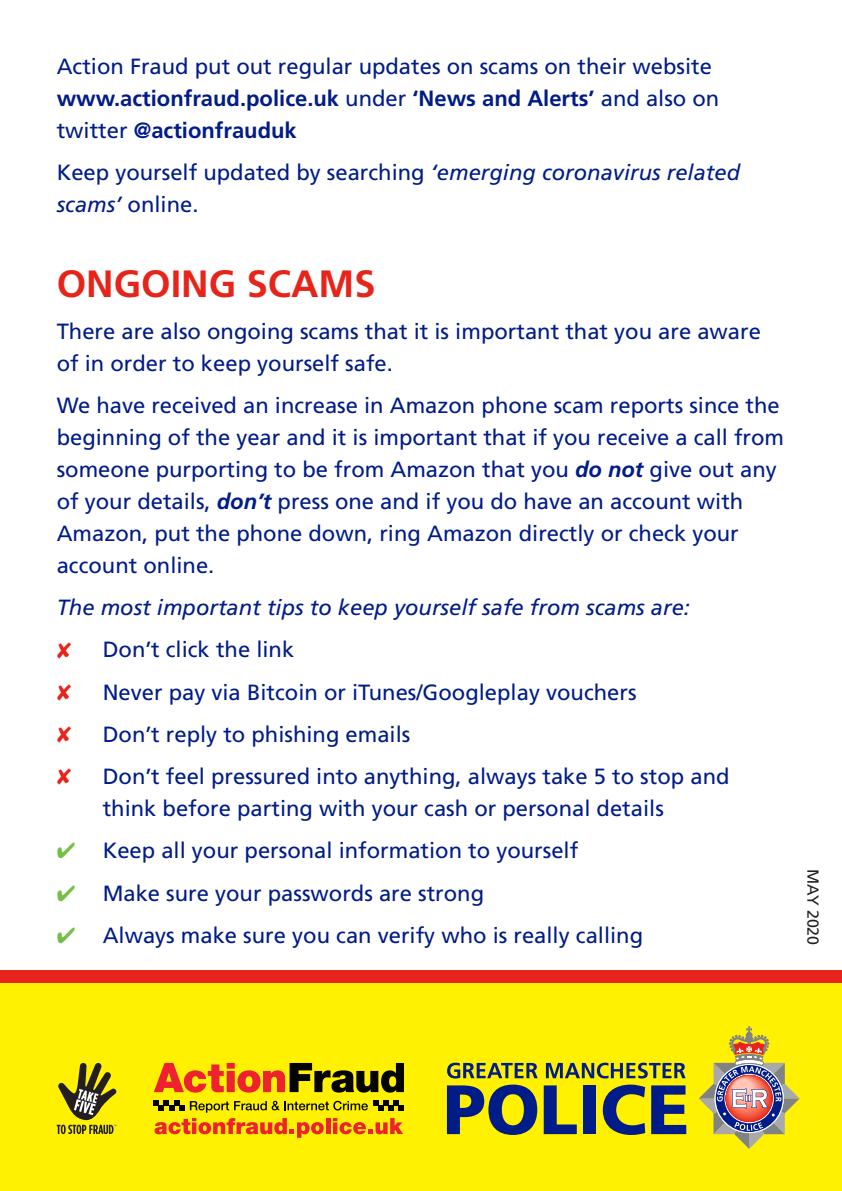
<style>
.page{position:relative;width:842px;height:1191px;background:#fff}
.page>*{position:absolute;margin:0;border:0;box-sizing:border-box;transform-origin:0 0}
.t1{font:700 38px "Frutiger";color:#e72419}
.t2{font:22px/32px "Frutiger";color:#001c88}
.t3{font:italic 22px "Frutiger";color:#001c88}
.t4{font:16px "Frutiger";color:#231f20}
.s1{font-weight:700}
.s2{font-style:italic}
.s3{font-weight:700;font-style:italic}
.s4{color:#74bf45}
</style>
<div class="page">
<div style="left:0;top:983px;width:842px;height:208px;background:#fff101"></div>
<svg style="left:447px;top:1062px;width:91px;height:16px"></svg>
<svg style="left:546px;top:1062px;width:140px;height:16px"></svg>
<svg style="left:447px;top:1084px;width:90px;height:51px"></svg>
<svg style="left:544px;top:1085px;width:33px;height:49px"></svg>
<div style="left:583px;top:1085px;width:13px;height:49px;background:#001c88"></div>
<svg style="left:603px;top:1084px;width:42px;height:51px"></svg>
<svg style="left:651px;top:1085px;width:35px;height:49px"></svg>
<svg style="left:699px;top:1026px;width:100px;height:123px"></svg>
<svg style="left:155px;top:1118px;width:169px;height:19px"></svg>
<hr style="left:326px;top:1118px;width:4px;height:16px;background:#ee2130">
<svg style="left:333px;top:1118px;width:70px;height:16px"></svg>
<svg style="left:154px;top:1063px;width:250px;height:29px"></svg>
<svg style="left:154px;top:1100px;width:30px;height:11px"></svg>
<svg style="left:190px;top:1100px;width:214px;height:12px"></svg>
<svg style="left:57px;top:1063px;width:59px;height:71px"></svg>
<div style="left:0;top:971px;width:842px;height:12px;background:#e72419"></div>
<p class="t2" style="left:57px;top:50px;width:664px">Action Fraud put out regular updates on scams on their website <span class="s1">www.actionfraud.police.uk</span> under <span class="s1">‘News and Alerts’</span> and also on twitter <span class="s1">@actionfrauduk</span></p>
<p class="t2" style="left:57px;top:156px;width:685px">Keep yourself updated by searching <span class="s2">‘emerging coronavirus related scams’</span> online.</p>
<p class="t1" style="left:57px;top:261px;width:320px">ONGOING SCAMS</p>
<p class="t2" style="left:57px;top:315px;width:706px">There are also ongoing scams that it is important that you are aware of in order to keep yourself safe.</p>
<p class="t2" style="left:57px;top:389px;width:729px">We have received an increase in Amazon phone scam reports since the beginning of the year and it is important that if you receive a call from someone purporting to be from Amazon that you <span class="s3">do not</span> give out any of your details, <span class="s3">don’t</span> press one and if you do have an account with Amazon, put the phone down, ring Amazon directly or check your account online.</p>
<p class="t3" style="left:57px;top:595px;width:635px">The most important tips to keep yourself safe from scams are:</p>
<p class="t2" style="left:103px;top:633px;width:193px">Don’t click the link</p>
<p class="t2" style="left:103px;top:676px;width:535px">Never pay via Bitcoin or iTunes/Googleplay vouchers</p>
<p class="t2" style="left:103px;top:718px;width:309px">Don’t reply to phishing emails</p>
<p class="t2" style="left:103px;top:760px;width:628px">Don’t feel pressured into anything, always take 5 to stop and think before parting with your cash or personal details</p>
<p class="t2" style="left:57px;top:834px;width:523px"><span class="s4">✔</span> Keep all your personal information to yourself</p>
<p class="t2" style="left:57px;top:876px;width:429px"><span class="s4">✔</span> Make sure your passwords are strong</p>
<p class="t2" style="left:57px;top:919px;width:588px"><span class="s4">✔</span> Always make sure you can verify who is really calling</p>
<p class="t4" style="left:822px;top:869px;width:78px;rotate:90deg">MAY 2020</p>
</div>
